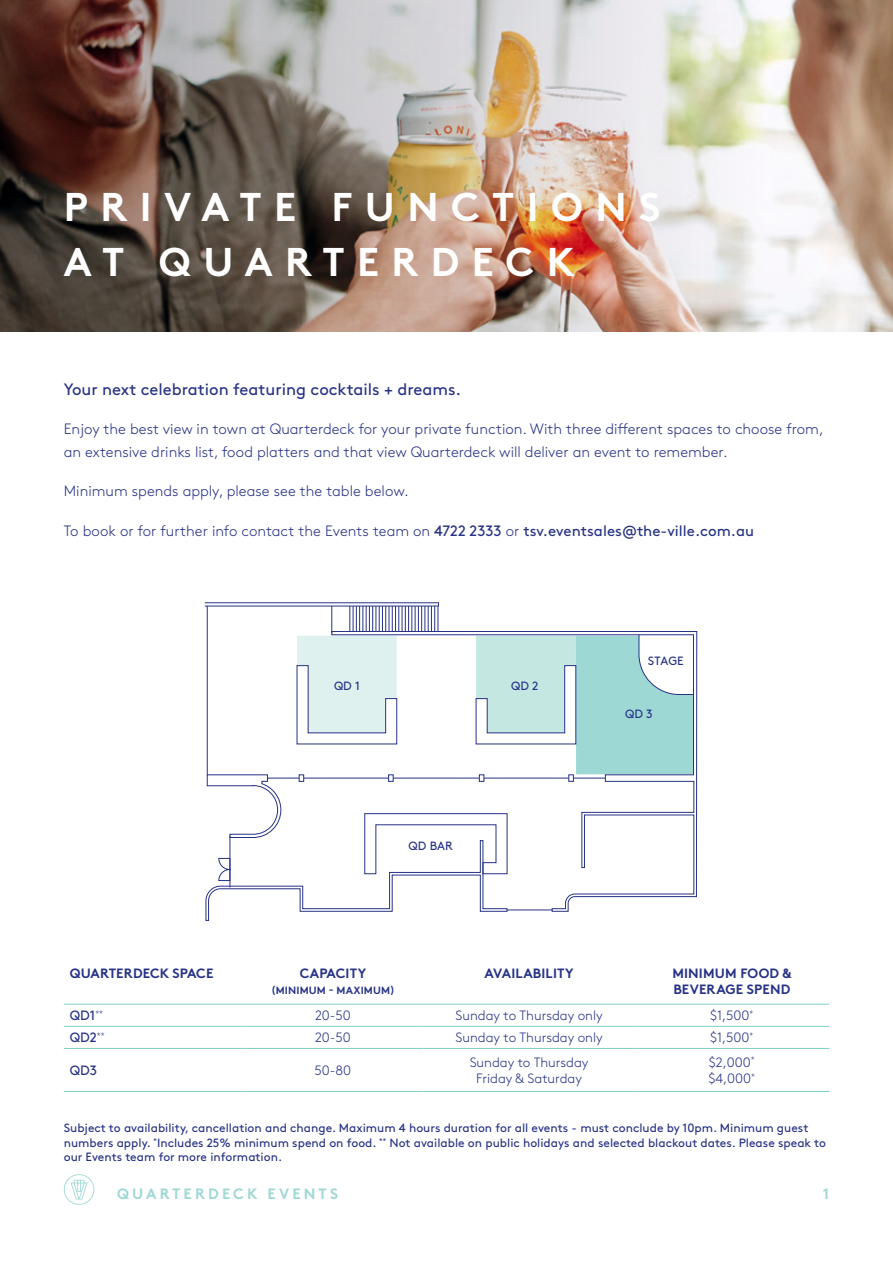
<style>
.page{position:relative;width:893px;height:1263px;background:#fff}
.page>*{position:absolute;margin:0;border:0;box-sizing:border-box;transform-origin:0 0}
.t1{font:700 40.05px/55.1px "Brown Std";letter-spacing:.31em;color:#fff}
.t2{font:16.5px "Brown Std";color:#263286}
.t3{font:300 15px/22.5px "Brown Std";color:#263286}
.t4{font:700 15px "Brown Std";letter-spacing:.21em;color:#9ed8d4}
.t5{font:300 13.5px/16.5px "Brown Std";color:#263286;text-align:center}
.t6{font:700 13.5px/16.5px "Brown Std";letter-spacing:.01em;color:#263286}
.t7{font:13.5px "Brown Std";color:#263286}
.t8{font:12px/14.4px "Brown Std";color:#263286}
.t9{font:700 10.5px "Brown Std";letter-spacing:.01em;color:#263286}
.s1{font-weight:400}
</style>
<div class="page">
<svg style="left:64px;top:1174px;width:30px;height:31px"></svg>
<img style="left:763px;top:0;width:130px;height:332px">
<img style="left:0;top:0;width:763px;height:332px">
<hr style="left:64px;top:1004px;width:178px;height:1px;background:#80cec8">
<hr style="left:242px;top:1004px;width:181px;height:1px;background:#80cec8">
<hr style="left:423px;top:1004px;width:211px;height:1px;background:#80cec8">
<hr style="left:634px;top:1004px;width:195px;height:1px;background:#80cec8">
<hr style="left:64px;top:1026px;width:178px;height:1px;background:#80cec8">
<hr style="left:242px;top:1026px;width:181px;height:1px;background:#80cec8">
<hr style="left:423px;top:1026px;width:211px;height:1px;background:#80cec8">
<hr style="left:634px;top:1026px;width:195px;height:1px;background:#80cec8">
<hr style="left:64px;top:1048px;width:178px;height:1px;background:#80cec8">
<hr style="left:242px;top:1048px;width:181px;height:1px;background:#80cec8">
<hr style="left:423px;top:1048px;width:211px;height:1px;background:#80cec8">
<hr style="left:634px;top:1048px;width:195px;height:1px;background:#80cec8">
<hr style="left:64px;top:1091px;width:178px;height:1px;background:#80cec8">
<hr style="left:242px;top:1091px;width:181px;height:1px;background:#80cec8">
<hr style="left:423px;top:1091px;width:211px;height:1px;background:#80cec8">
<hr style="left:634px;top:1091px;width:195px;height:1px;background:#80cec8">
<hr style="left:207px;top:606px;width:1px;height:169px;background:#263286">
<svg style="left:296px;top:606px;width:143px;height:25px"></svg>
<svg style="left:205px;top:631px;width:492px;height:290px"></svg>
<hr style="left:507px;top:910px;width:45px;height:1px;background:#263286">
<h1 class="t1" style="left:64px;top:179px;width:598px">PRIVATE FUNCTIONS<br>AT QUARTERDECK</h1>
<p class="t2" style="left:64px;top:380px;width:399px">Your next celebration featuring cocktails + dreams.</p>
<p class="t3" style="left:64px;top:418px;width:761px">Enjoy the best view in town at Quarterdeck for your private function. With three different spaces to choose from, an extensive drinks list, food platters and that view Quarterdeck will deliver an event to remember.</p>
<p class="t3" style="left:64px;top:480px;width:346px">Minimum spends apply, please see the table below.</p>
<p class="t3" style="left:64px;top:520px;width:692px">To book or for further info contact the Events team on <span class="s1">4722 2333</span> or <span class="s1">tsv.eventsales@the-ville.com.au</span></p>
<p class="t8" style="left:334px;top:678px;width:27px">QD 1</p>
<p class="t8" style="left:511px;top:678px;width:29px">QD 2</p>
<p class="t8" style="left:409px;top:839px;width:46px">QD BAR</p>
<p class="t8" style="left:648px;top:653px;width:37px">STAGE</p>
<p class="t8" style="left:625px;top:706px;width:29px">QD 3</p>
<p class="t6" style="left:70px;top:965px;width:145px">QUARTERDECK SPACE</p>
<p class="t6" style="left:300px;top:965px;width:68px">CAPACITY</p>
<p class="t9" style="left:271px;top:984px;width:125px">(MINIMUM - MAXIMUM)</p>
<p class="t6" style="left:485px;top:965px;width:91px">AVAILABILITY</p>
<p class="t6" style="left:672px;top:965px;width:121px">MINIMUM FOOD &amp;<br>BEVERAGE SPEND</p>
<p class="t7" style="left:70px;top:1008px;width:35px">QD1<sup>**</sup></p>
<p class="t5" style="left:315px;top:1007px;width:37px">20-50</p>
<p class="t5" style="left:455px;top:1007px;width:149px">Sunday to Thursday only</p>
<p class="t5" style="left:710px;top:1007px;width:45px">$1,500<sup>*</sup></p>
<p class="t7" style="left:70px;top:1030px;width:36px">QD2<sup>**</sup></p>
<p class="t5" style="left:315px;top:1030px;width:37px">20-50</p>
<p class="t5" style="left:455px;top:1030px;width:149px">Sunday to Thursday only</p>
<p class="t5" style="left:710px;top:1030px;width:45px">$1,500<sup>*</sup></p>
<p class="t7" style="left:70px;top:1062px;width:29px">QD3</p>
<p class="t5" style="left:315px;top:1062px;width:38px">50-80</p>
<p class="t5" style="left:470px;top:1054px;width:120px">Sunday to Thursday<br>Friday &amp; Saturday</p>
<p class="t5" style="left:708px;top:1054px;width:48px;text-align:left">$2,000<sup>* </sup>$4,000<sup>*</sup></p>
<p class="t8" style="left:64px;top:1121px;width:764px">Subject to availability, cancellation and change. Maximum 4 hours duration for all events - must conclude by 10pm. Minimum guest numbers apply. <sup>*</sup>Includes 25% minimum spend on food. <sup>**</sup> Not available on public holidays and selected blackout dates. Please speak to our Events team for more information.</p>
<p class="t4" style="left:117px;top:1185px;width:223px">QUARTERDECK EVENTS</p>
<p class="t4" style="left:823px;top:1185px;width:8px">1</p>
</div>
